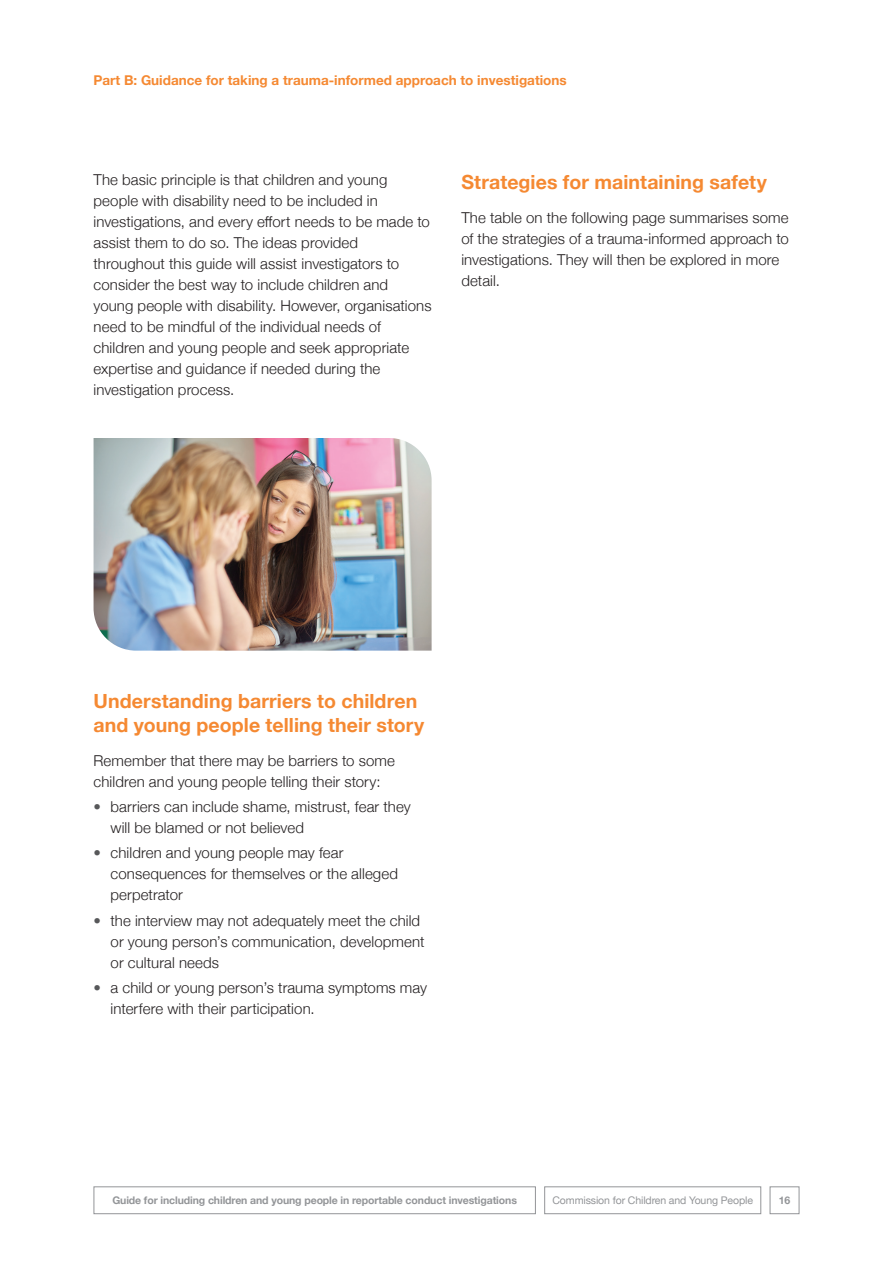
<style>
.page{position:relative;width:893px;height:1263px;background:#fff}
.page>*{position:absolute;margin:0;border:0;box-sizing:border-box;transform-origin:0 0}
.t1{font:700 19.5px/24px "Helvetica Neue";letter-spacing:.005em;color:#f58932}
.t2{font:300 15px/21px "Helvetica Neue";letter-spacing:.005em;color:#231f20}
.t3{font:700 13.5px "Helvetica Neue";color:#f58932}
.t4{font:700 10.5px "Helvetica Neue";letter-spacing:-.01em;color:#939598}
.t5{font:10.5px "Helvetica Neue";letter-spacing:-.01em;color:#939598}
.s1{color:#57585a}
</style>
<div class="page">
<div style="left:770px;top:1186px;width:29px;height:28px;border:1px solid #939598"></div>
<div style="left:94px;top:1186px;width:442px;height:28px;border:1px solid #939598"></div>
<div style="left:544px;top:1186px;width:217px;height:28px;border:1px solid #939598"></div>
<img style="left:94px;top:438px;width:338px;height:213px">
<p class="t3" style="left:94px;top:70px;width:475px">Part B: Guidance for taking a trauma-informed approach to investigations</p>
<p class="t2" style="left:94px;top:168px;width:340px">The basic principle is that children and young people with disability need to be included in investigations, and every effort needs to be made to assist them to do so. The ideas provided throughout this guide will assist investigators to consider the best way to include children and young people with disability. However, organisations need to be mindful of the individual needs of children and young people and seek appropriate expertise and guidance if needed during the investigation process.</p>
<h1 class="t1" style="left:461px;top:171px;width:307px">Strategies for maintaining safety</h1>
<p class="t2" style="left:461px;top:206px;width:329px">The table on the following page summarises some of the strategies of a trauma-informed approach to investigations. They will then be explored in more detail.</p>
<h1 class="t1" style="left:94px;top:690px;width:332px">Understanding barriers to children and young people telling their story</h1>
<p class="t2" style="left:94px;top:749px;width:303px">Remember that there may be barriers to some children and young people telling their story:</p>
<p class="t2" style="left:111px;top:795px;width:302px;text-indent:-17px"><span class="s1">•</span> barriers can include shame, mistrust, fear they will be blamed or not believed</p>
<p class="t2" style="left:111px;top:841px;width:289px;text-indent:-17px"><span class="s1">•</span> children and young people may fear consequences for themselves or the alleged perpetrator</p>
<p class="t2" style="left:111px;top:909px;width:316px;text-indent:-17px"><span class="s1">•</span> the interview may not adequately meet the child or young person’s communication, development or cultural needs</p>
<p class="t2" style="left:111px;top:976px;width:318px;text-indent:-17px"><span class="s1">•</span> a child or young person’s trauma symptoms may interfere with their participation.</p>
<p class="t4" style="left:112px;top:1192px;width:406px">Guide for including children and young people in reportable conduct investigations</p>
<p class="t5" style="left:552px;top:1192px;width:202px">Commission for Children and Young People</p>
<p class="t4" style="left:779px;top:1192px;width:13px">16</p>
</div>
